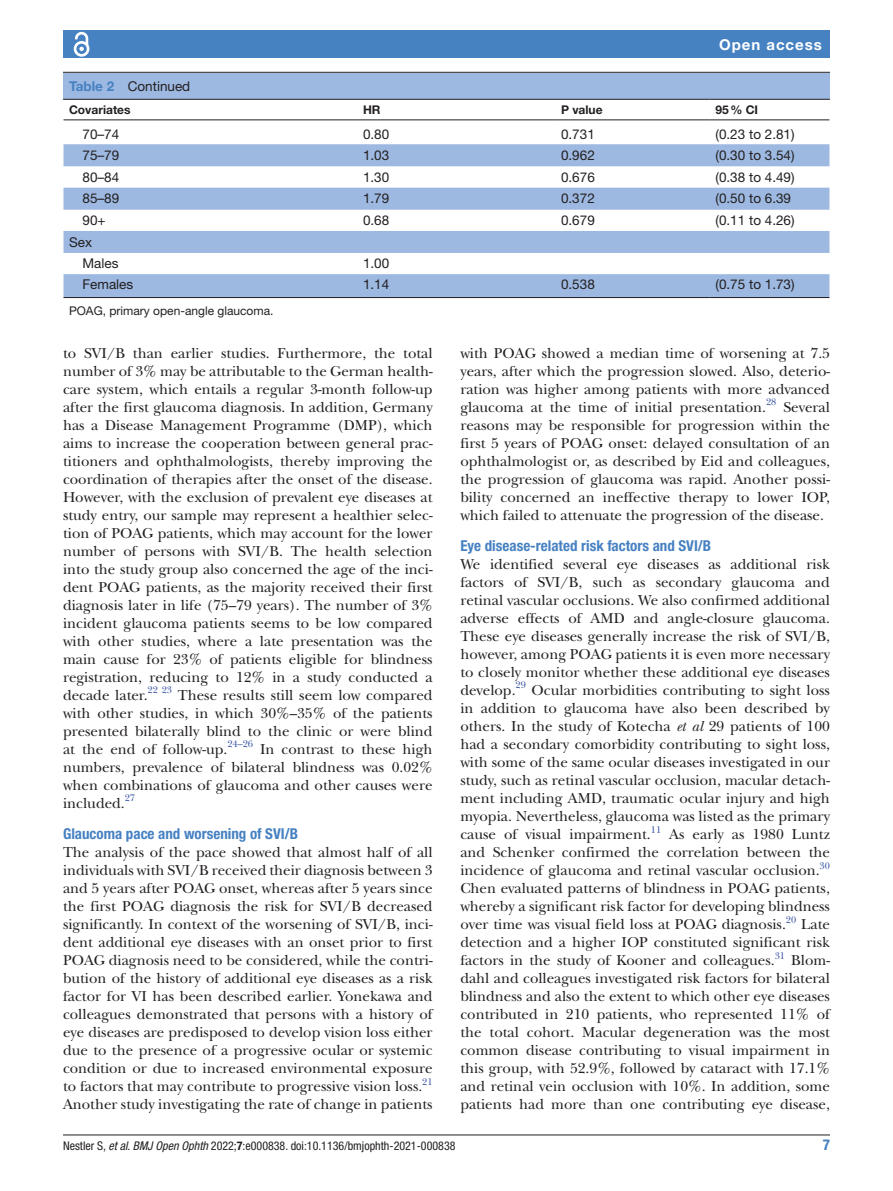
<style>
.page{position:relative;width:893px;height:1191px;background:#fff}
.page>*{position:absolute;margin:0;border:0;box-sizing:border-box;transform-origin:0 0}
.t1{font:15px/18px "New Baskerville";color:#231f20;text-align:justify}
.t2{font:700 condensed 15px "Helvetica Neue LT Std";color:#4681c2}
.t3{font:700 15px "Helvetica Neue LT Std";letter-spacing:.065em;color:#fff}
.t4{font:13.5px/21.6px "Helvetica Neue LT Std";color:#231f20}
.t5{font:condensed 12px "Helvetica Neue LT Std";color:#231f20}
.t6{font:12px "Helvetica Neue LT Std";color:#231f20}
.t7{font:700 12px "Helvetica Neue LT Std";color:#231f20}
.t8{font:9.9px "New Baskerville";color:#3853a3}
.s1{font-weight:700;color:#4681c2}
.s2{font-style:italic}
.s3{font-weight:700}
</style>
<div class="page">
<hr style="left:63px;top:1134px;width:767px;height:1px;background:#231f20">
<div style="left:63px;top:31px;width:767px;height:27px;background:#4681c2"></div>
<svg style="left:73px;top:31px;width:17px;height:26px"></svg>
<div style="left:63px;top:91px;width:767px;height:224px;background:#9db9e1"></div>
<div style="left:64px;top:100px;width:766px;height:215px;background:#fff"></div>
<svg style="left:64px;top:144px;width:766px;height:153px"></svg>
<hr style="left:63px;top:99px;width:294px;height:1px;background:#231f20">
<hr style="left:63px;top:119px;width:294px;height:1px;background:#231f20">
<hr style="left:357px;top:99px;width:198px;height:1px;background:#231f20">
<hr style="left:357px;top:119px;width:198px;height:1px;background:#231f20">
<hr style="left:555px;top:99px;width:155px;height:1px;background:#231f20">
<hr style="left:555px;top:119px;width:155px;height:1px;background:#231f20">
<hr style="left:710px;top:99px;width:120px;height:1px;background:#231f20">
<hr style="left:710px;top:119px;width:120px;height:1px;background:#231f20">
<hr style="left:357px;top:297px;width:198px;height:1px;background:#231f20">
<hr style="left:555px;top:297px;width:155px;height:1px;background:#231f20">
<hr style="left:63px;top:297px;width:294px;height:1px;background:#231f20">
<hr style="left:710px;top:297px;width:120px;height:1px;background:#231f20">
<svg style="left:63px;top:100px;width:1px;height:215px"></svg>
<hr style="left:69px;top:314px;width:761px;height:2px;background:#fff">
<div style="left:63px;top:73px;width:767px;height:18px;background:#9db9e1"></div>
<hr style="left:63px;top:72px;width:767px;height:1px;background:#231f20">
<p class="t4" style="left:69px;top:75px;width:123px"><span class="s1">Table 2</span> Continued</p>
<p class="t3" style="left:719px;top:35px;width:104px">Open access</p>
<p class="t7" style="left:69px;top:102px;width:63px">Covariates</p>
<p class="t7" style="left:363px;top:102px;width:19px">HR</p>
<p class="t7" style="left:561px;top:102px;width:43px">P value</p>
<p class="t7" style="left:716px;top:102px;width:44px">95% CI</p>
<p class="t4" style="left:82px;top:123px;width:38px">70–74</p>
<p class="t4" style="left:363px;top:123px;width:28px">0.80</p>
<p class="t4" style="left:561px;top:123px;width:35px">0.731</p>
<p class="t4" style="left:716px;top:123px;width:81px">(0.23 to 2.81)</p>
<p class="t4" style="left:82px;top:144px;width:38px">75–79</p>
<p class="t4" style="left:363px;top:144px;width:28px">1.03</p>
<p class="t4" style="left:561px;top:144px;width:35px">0.962</p>
<p class="t4" style="left:716px;top:144px;width:81px">(0.30 to 3.54)</p>
<p class="t4" style="left:82px;top:166px;width:38px">80–84</p>
<p class="t4" style="left:363px;top:166px;width:28px">1.30</p>
<p class="t4" style="left:561px;top:166px;width:35px">0.676</p>
<p class="t4" style="left:716px;top:166px;width:81px">(0.38 to 4.49)</p>
<p class="t4" style="left:82px;top:188px;width:38px">85–89</p>
<p class="t4" style="left:363px;top:188px;width:28px">1.79</p>
<p class="t4" style="left:561px;top:188px;width:35px">0.372</p>
<p class="t4" style="left:716px;top:188px;width:77px">(0.50 to 6.39</p>
<p class="t4" style="left:82px;top:209px;width:25px">90+</p>
<p class="t4" style="left:363px;top:209px;width:28px">0.68</p>
<p class="t4" style="left:561px;top:209px;width:35px">0.679</p>
<p class="t4" style="left:716px;top:209px;width:81px">(0.11 to 4.26)</p>
<p class="t4" style="left:82px;top:231px;width:38px;text-indent:-14px">Sex<br>Males</p>
<p class="t4" style="left:363px;top:253px;width:28px">1.00</p>
<p class="t4" style="left:82px;top:273px;width:52px">Females</p>
<p class="t4" style="left:363px;top:273px;width:28px">1.14</p>
<p class="t4" style="left:561px;top:273px;width:35px">0.538</p>
<p class="t4" style="left:716px;top:273px;width:81px">(0.75 to 1.73)</p>
<p class="t6" style="left:69px;top:304px;width:206px">POAG, primary open-angle glaucoma.</p>
<p class="t1" style="left:63px;top:344px;width:371px">to SVI/B than earlier studies. Furthermore, the total number of 3% may be attributable to the German health&shy;care system, which entails a regular 3-month follow-up after the first glaucoma diagnosis. In addition, Germany has a Disease Management Programme (DMP), which aims to increase the cooperation between general prac&shy;titioners and ophthalmologists, thereby improving the coordination of therapies after the onset of the disease.<br>However, with the exclusion of prevalent eye diseases at study entry, our sample may represent a healthier selec&shy;tion of POAG patients, which may account for the lower number of persons with SVI/B. The health selection into the study group also concerned the age of the inci&shy;dent POAG patients, as the majority received their first diagnosis later in life (75–79 years). The number of 3% incident glaucoma patients seems to be low compared with other studies, where a late presentation was the main cause for 23% of patients eligible for blindness registration, reducing to 12% in a study conducted a decade later.</p>
<p class="t8" style="left:148px;top:684px;width:26px">22 23</p>
<p class="t1" style="left:63px;top:686px;width:371px;text-indent:115px">These results still seem low compared with other studies, in which 30%–35% of the patients presented bilaterally blind to the clinic or were blind at the end of follow-up.</p>
<p class="t8" style="left:227px;top:738px;width:27px">24–26</p>
<p class="t1" style="left:63px;top:740px;width:371px;text-indent:197px">In contrast to these high numbers, prevalence of bilateral blindness was 0.02% when combinations of glaucoma and other causes were included.</p>
<p class="t8" style="left:125px;top:792px;width:12px">27</p>
<p class="t2" style="left:63px;top:825px;width:237px">Glaucoma pace and worsening of SVI/B</p>
<p class="t1" style="left:63px;top:843px;width:371px">The analysis of the pace showed that almost half of all individuals with SVI/B received their diagnosis between 3 and 5 years after POAG onset, whereas after 5 years since the first POAG diagnosis the risk for SVI/B decreased significantly. In context of the worsening of SVI/B, inci&shy;dent additional eye diseases with an onset prior to first POAG diagnosis need to be considered, while the contri&shy;bution of the history of additional eye diseases as a risk factor for VI has been described earlier. Yonekawa and colleagues demonstrated that persons with a history of eye diseases are predisposed to develop vision loss either due to the presence of a progressive ocular or systemic condition or due to increased environmental exposure to factors that may contribute to progressive vision loss.</p>
<p class="t8" style="left:422px;top:1075px;width:12px">21</p>
<p class="t1" style="left:63px;top:1095px;width:371px">Another study investigating the rate of change in patients</p>
<p class="t1" style="left:460px;top:344px;width:371px">with POAG showed a median time of worsening at 7.5 years, after which the progression slowed. Also, deterio&shy;ration was higher among patients with more advanced glaucoma at the time of initial presentation.</p>
<p class="t8" style="left:766px;top:396px;width:12px">28</p>
<p class="t1" style="left:460px;top:398px;width:371px;text-indent:323px">Several reasons may be responsible for progression within the first 5 years of POAG onset: delayed consultation of an ophthalmologist or, as described by Eid and colleagues, the progression of glaucoma was rapid. Another possi&shy;bility concerned an ineffective therapy to lower IOP, which failed to attenuate the progression of the disease.</p>
<p class="t2" style="left:460px;top:537px;width:252px">Eye disease-related risk factors and SVI/B</p>
<p class="t1" style="left:460px;top:555px;width:371px">We identified several eye diseases as additional risk factors of SVI/B, such as secondary glaucoma and retinal vascular occlusions. We also confirmed additional adverse effects of AMD and angle-closure glaucoma.<br>These eye diseases generally increase the risk of SVI/B, however, among POAG patients it is even more necessary to closely monitor whether these additional eye diseases develop.</p>
<p class="t8" style="left:516px;top:679px;width:12px">29</p>
<p class="t1" style="left:460px;top:681px;width:371px;text-indent:71px">Ocular morbidities contributing to sight loss in addition to glaucoma have also been described by others. In the study of Kotecha <span class="s2">et al</span> 29 patients of 100 had a secondary comorbidity contributing to sight loss, with some of the same ocular diseases investigated in our study, such as retinal vascular occlusion, macular detach&shy;ment including AMD, traumatic ocular injury and high myopia. Nevertheless, glaucoma was listed as the primary cause of visual impairment.</p>
<p class="t8" style="left:651px;top:823px;width:12px">11</p>
<p class="t1" style="left:460px;top:825px;width:371px;text-indent:209px">As early as 1980 Luntz and Schenker confirmed the correlation between the incidence of glaucoma and retinal vascular occlusion.</p>
<p class="t8" style="left:820px;top:859px;width:12px">30</p>
<p class="t1" style="left:460px;top:879px;width:371px">Chen evaluated patterns of blindness in POAG patients, whereby a significant risk factor for developing blindness over time was visual field loss at POAG diagnosis.</p>
<p class="t8" style="left:786px;top:913px;width:12px">20</p>
<p class="t1" style="left:460px;top:915px;width:371px;text-indent:341px">Late detection and a higher IOP constituted significant risk factors in the study of Kooner and colleagues.</p>
<p class="t8" style="left:775px;top:949px;width:12px">31</p>
<p class="t1" style="left:460px;top:951px;width:371px;text-indent:331px">Blom&shy;dahl and colleagues investigated risk factors for bilateral blindness and also the extent to which other eye diseases contributed in 210 patients, who represented 11% of the total cohort. Macular degeneration was the most common disease contributing to visual impairment in this group, with 52.9%, followed by cataract with 17.1% and retinal vein occlusion with 10%. In addition, some patients had more than one contributing eye disease,</p>
<p class="t5" style="left:63px;top:1138px;width:394px">Nestler S, <span class="s2">et al</span>. <span class="s2">BMJ Open Ophth</span> 2022;<span class="s3">7</span>:e000838. doi:10.1136/bmjophth-2021-000838</p>
<p class="t2" style="left:823px;top:1135px;width:9px">7</p>
</div>
